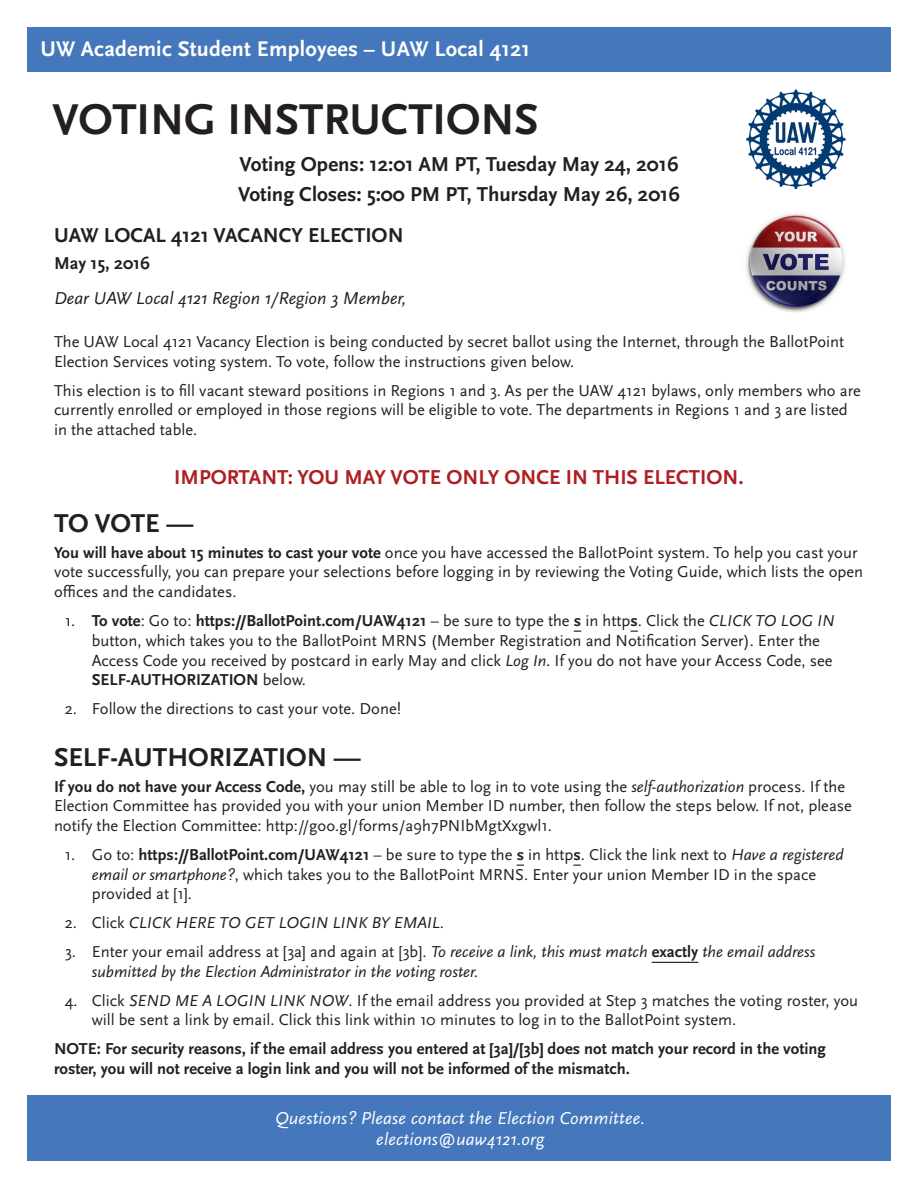
<style>
.page{position:relative;width:918px;height:1188px;background:#fff}
.page>*{position:absolute;margin:0;border:0;box-sizing:border-box;transform-origin:0 0}
.DocumentType30pt{font:700 45px "Scala Sans OT";color:#231f20}
.SectionHead{font:700 27px "Scala Sans OT";color:#231f20}
.OrgName{font:700 22.2px "Scala Sans OT";letter-spacing:.01em;color:#fff}
.Polls_OpenClose{font:700 21px/30px "Scala Sans OT";color:#231f20}
.YouMayVoteOnlyOnce{font:700 21px "Scala Sans OT";color:#ad1f22}
.ElectionTitleAboveDo{font:700 21px "Scala Sans OT";color:#231f20}
.Questions{font:italic 18px "Scala Sans OT";letter-spacing:.01em;color:#fff}
.Greeting{font:italic 18px "Scala Sans OT";color:#231f20}
.Date{font:700 18px "Scala Sans OT";color:#231f20}
.Bodytext-Notice{font:16.5px/19.8px "Scala Sans OT";color:#231f20}
.VotingInstructions-N{font:16.5px/19.8px "Scala Sans OT";color:#231f20}
.VotingInstructions-N-2{font:italic 16.5px/19.8px "Scala Sans OT";color:#231f20}
.Bodytext-Notice-2{font:700 16.5px/19.8px "Scala Sans OT";color:#231f20}
.s1{font-weight:700}
.s2{font-style:italic}
.s3{font-style:normal}
.s4{font-weight:700;font-style:normal}
</style>
<div class="page">
<hr style="left:652px;top:962px;width:46px;height:1px;background:#231f20">
<img style="left:746px;top:89px;width:100px;height:101px">
<div style="left:27px;top:27px;width:864px;height:44px;background:#4477bc"></div>
<div style="left:27px;top:1095px;width:864px;height:66px;background:#4477bc"></div>
<img style="left:746px;top:213px;width:99px;height:99px">
<p class="OrgName" style="left:40px;top:36px;width:491px">UW Academic Student Employees – UAW Local 4121</p>
<p class="DocumentType30pt" style="left:52px;top:94px;width:488px">VOTING INSTRUCTIONS</p>
<p class="Polls_OpenClose" style="left:238px;top:149px;width:443px">Voting Opens: 12:01 AM PT, Tuesday May 24, 2016<br>Voting Closes: 5:00 PM PT, Thursday May 26, 2016</p>
<p class="ElectionTitleAboveDo" style="left:54px;top:224px;width:351px">UAW LOCAL 4121 VACANCY ELECTION</p>
<p class="Date" style="left:54px;top:253px;width:98px">May 15, 2016</p>
<p class="Greeting" style="left:54px;top:288px;width:354px">Dear UAW Local 4121 Region 1/Region 3 Member,</p>
<p class="Bodytext-Notice" style="left:54px;top:332px;width:792px">The UAW Local 4121 Vacancy Election is being conducted by secret ballot using the Internet, through the BallotPoint<br>Election Services voting system. To vote, follow the instructions given below.</p>
<p class="Bodytext-Notice" style="left:54px;top:381px;width:808px">This election is to fill vacant steward positions in Regions 1 and 3. As per the UAW 4121 bylaws, only members who are currently enrolled or employed in those regions will be eligible to vote. The departments in Regions 1 and 3 are listed in the attached table.</p>
<p class="YouMayVoteOnlyOnce" style="left:174px;top:465px;width:571px">IMPORTANT: YOU MAY VOTE ONLY ONCE IN THIS ELECTION.</p>
<p class="SectionHead" style="left:54px;top:508px;width:141px">TO VOTE —</p>
<p class="Bodytext-Notice" style="left:54px;top:543px;width:811px"><span class="s1">You will have about 15 minutes to cast your vote</span> once you have accessed the BallotPoint system. To help you cast your vote successfully, you can prepare your selections before logging in by reviewing the Voting Guide, which lists the open offices and the candidates.</p>
<p class="VotingInstructions-N" style="left:92px;top:611px;width:744px;text-indent:-27px">1. <span class="s1">To vote</span>: Go to: <span class="s1">https://BallotPoint.com/UAW4121</span> – be sure to type the <span class="s1">s</span> in http<span class="s1">s</span>. Click the <span class="s2">CLICK TO LOG IN </span>button, which takes you to the BallotPoint MRNS (Member Registration and Notification Server). Enter the Access Code you received by postcard in early May and click <span class="s2">Log In</span>. If you do not have your Access Code, see <span class="s1">SELF-AUTHORIZATION</span> below.</p>
<p class="VotingInstructions-N" style="left:65px;top:699px;width:338px">2. Follow the directions to cast your vote. Done!</p>
<p class="SectionHead" style="left:54px;top:742px;width:308px">SELF-AUTHORIZATION —</p>
<p class="Bodytext-Notice" style="left:54px;top:777px;width:799px"><span class="s1">If you do not have your Access Code,</span> you may still be able to log in to vote using the <span class="s2">self-authorization</span> process. If the<br>Election Committee has provided you with your union Member ID number, then follow the steps below. If not, please notify the Election Committee: http://goo.gl/forms/a9h7PNIbMgtXxgwl1.</p>
<p class="VotingInstructions-N" style="left:92px;top:845px;width:753px;text-indent:-27px">1. Go to: <span class="s1">https://BallotPoint.com/UAW4121</span> – be sure to type the <span class="s1">s</span> in http<span class="s1">s</span>. Click the link next to <span class="s2">Have a registered email or smartphone?</span>, which takes you to the BallotPoint MRNS. Enter your union Member ID in the space provided at [1].</p>
<p class="VotingInstructions-N-2" style="left:65px;top:913px;width:381px"><span class="s3">2. Click</span> CLICK HERE TO GET LOGIN LINK BY EMAIL.</p>
<p class="VotingInstructions-N-2" style="left:92px;top:942px;width:725px;text-indent:-27px"><span class="s3">3. Enter your email address at [3a] and again at [3b].</span> To receive a link, this must match <span class="s4">exactly</span> the email address submitted by the Election Administrator in the voting roster.</p>
<p class="VotingInstructions-N" style="left:92px;top:991px;width:768px;text-indent:-27px">4. Click <span class="s2">SEND ME A LOGIN LINK NOW</span>. If the email address you provided at Step 3 matches the voting roster, you will be sent a link by email. Click this link within 10 minutes to log in to the BallotPoint system.</p>
<p class="Bodytext-Notice-2" style="left:54px;top:1039px;width:773px">NOTE: For security reasons, if the email address you entered at [3a]/[3b] does not match your record in the voting roster, you will not receive a login link and you will not be informed of the mismatch.</p>
<p class="Questions" style="left:275px;top:1108px;width:371px">Questions? Please contact the Election Committee.</p>
<p class="Questions" style="left:376px;top:1130px;width:169px">elections@uaw4121.org</p>
</div>
